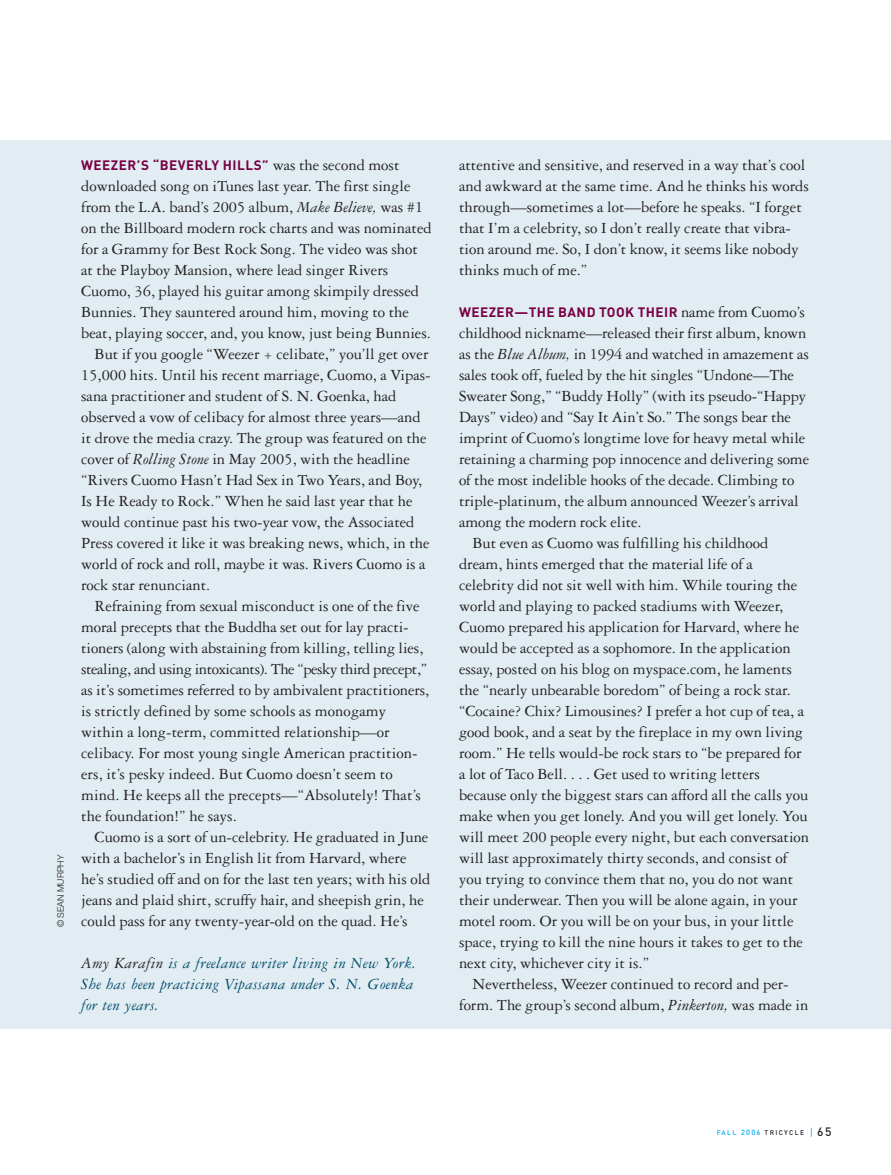
<style>
.page{position:relative;width:891px;height:1175px;background:#fff}
.page>*{position:absolute;margin:0;border:0;box-sizing:border-box;transform-origin:0 0}
.t1{font:16.5px/21px "Garamond Three";color:#231f20}
.t2{font:italic 16.5px/21px "Garamond Three";letter-spacing:.02em;color:#004b6c}
.t3{font:16.5px "Garamond Three";letter-spacing:-.025em;color:#231f20}
.t4{font:700 13.5px "DIN";letter-spacing:.035em;color:#780045}
.t5{font:300 9px "Helvetica Neue";color:#231f20}
.t6{font:500 6.75px "DIN";letter-spacing:.2em;color:#231f20}
.s1{font-family:"Garamond Three";font-weight:400;font-size:16.5px;color:#231f20}
.s2{font-style:italic}
.s3{color:#231f20}
.s4{color:#00aeef}
.s5{font-size:7.5px;color:#00aeef}
.s6{font-weight:400;font-size:10.5px;color:#00aeef}
.s7{font-size:12px}
</style>
<div class="page">
<div style="left:0;top:140px;width:891px;height:889px;background:#e1edf2"></div>
<p class="t5" style="left:58px;top:927px;width:74px;rotate:-90deg">© SEAN MURPHY</p>
<p class="t4" style="left:81px;top:160px;width:320px">WEEZER’S “BEVERLY HILLS” <span class="s1">was the second most</span></p>
<p class="t1" style="left:81px;top:177px;width:331px">downloaded song on iTunes last year. The first single</p>
<p class="t1" style="left:81px;top:198px;width:344px">from the L.A. band’s 2005 album, <span class="s2">Make Believe,</span> was #1</p>
<p class="t1" style="left:81px;top:219px;width:352px">on the Billboard modern rock charts and was nominated</p>
<p class="t1" style="left:81px;top:240px;width:338px">for a Grammy for Best Rock Song. The video was shot</p>
<p class="t1" style="left:81px;top:261px;width:309px">at the Playboy Mansion, where lead singer Rivers</p>
<p class="t1" style="left:81px;top:282px;width:339px">Cuomo, 36, played his guitar among skimpily dressed</p>
<p class="t1" style="left:81px;top:303px;width:329px">Bunnies. They sauntered around him, moving to the</p>
<p class="t1" style="left:81px;top:324px;width:351px">beat, playing soccer, and, you know, just being Bunnies.</p>
<p class="t1" style="left:95px;top:345px;width:335px">But if you google “Weezer + celibate,” you’ll get over</p>
<p class="t1" style="left:81px;top:366px;width:351px">15,000 hits. Until his recent marriage, Cuomo, a Vipas-</p>
<p class="t1" style="left:81px;top:387px;width:317px">sana practitioner and student of S. N. Goenka, had</p>
<p class="t1" style="left:81px;top:408px;width:341px">observed a vow of celibacy for almost three years—and</p>
<p class="t1" style="left:81px;top:429px;width:347px">it drove the media crazy. The group was featured on the</p>
<p class="t1" style="left:81px;top:450px;width:330px">cover of <span class="s2">Rolling Stone</span> in May 2005, with the headline</p>
<p class="t1" style="left:81px;top:471px;width:343px">“Rivers Cuomo Hasn’t Had Sex in Two Years, and Boy,</p>
<p class="t1" style="left:81px;top:492px;width:333px">Is He Ready to Rock.” When he said last year that he</p>
<p class="t1" style="left:81px;top:513px;width:335px">would continue past his two-year vow, the Associated</p>
<p class="t1" style="left:81px;top:534px;width:350px">Press covered it like it was breaking news, which, in the</p>
<p class="t1" style="left:81px;top:555px;width:346px">world of rock and roll, maybe it was. Rivers Cuomo is a</p>
<p class="t1" style="left:81px;top:576px;width:131px">rock star renunciant.</p>
<p class="t1" style="left:95px;top:597px;width:326px">Refraining from sexual misconduct is one of the five</p>
<p class="t1" style="left:81px;top:618px;width:329px">moral precepts that the Buddha set out for lay practi-</p>
<p class="t1" style="left:81px;top:639px;width:344px">tioners (along with abstaining from killing, telling lies,</p>
<p class="t3" style="left:81px;top:663px;width:348px">stealing, and using intoxicants). The “pesky third precept,”</p>
<p class="t1" style="left:81px;top:681px;width:350px">as it’s sometimes referred to by ambivalent practitioners,</p>
<p class="t1" style="left:81px;top:702px;width:307px">is strictly defined by some schools as monogamy</p>
<p class="t1" style="left:81px;top:723px;width:310px">within a long-term, committed relationship—or</p>
<p class="t1" style="left:81px;top:744px;width:338px">celibacy. For most young single American practition-</p>
<p class="t1" style="left:81px;top:765px;width:313px">ers, it’s pesky indeed. But Cuomo doesn’t seem to</p>
<p class="t1" style="left:81px;top:786px;width:341px">mind. He keeps all the precepts—“Absolutely! That’s</p>
<p class="t1" style="left:81px;top:807px;width:157px">the foundation!” he says.</p>
<p class="t1" style="left:95px;top:828px;width:335px">Cuomo is a sort of un-celebrity. He graduated in June</p>
<p class="t1" style="left:81px;top:849px;width:327px">with a bachelor’s in English lit from Harvard, where</p>
<p class="t1" style="left:81px;top:870px;width:351px">he’s studied off and on for the last ten years; with his old</p>
<p class="t1" style="left:81px;top:891px;width:344px">jeans and plaid shirt, scruffy hair, and sheepish grin, he</p>
<p class="t1" style="left:81px;top:912px;width:328px">could pass for any twenty-year-old on the quad. He’s</p>
<p class="t2" style="left:81px;top:954px;width:337px"><span class="s3">Amy Karafin</span> is a freelance writer living in New York.<br>She has been practicing Vipassana under S. N. Goenka for ten years.</p>
<p class="t1" style="left:459px;top:156px;width:351px">attentive and sensitive, and reserved in a way that’s cool and awkward at the same time. And he thinks his words through—sometimes a lot—before he speaks. “I forget that I’m a celebrity, so I don’t really create that vibra&shy;tion around me. So, I don’t know, it seems like nobody thinks much of me.”</p>
<p class="t4" style="left:459px;top:307px;width:347px">WEEZER—THE BAND TOOK THEIR <span class="s1">name from Cuomo’s</span></p>
<p class="t1" style="left:459px;top:324px;width:349px">childhood nickname—released their first album, known</p>
<p class="t1" style="left:459px;top:345px;width:352px">as the <span class="s2">Blue Album,</span> in 1994 and watched in amazement as</p>
<p class="t1" style="left:459px;top:366px;width:336px">sales took off, fueled by the hit singles “Undone—The</p>
<p class="t1" style="left:459px;top:387px;width:349px">Sweater Song,” “Buddy Holly” (with its pseudo-“Happy</p>
<p class="t1" style="left:459px;top:408px;width:333px">Days” video) and “Say It Ain’t So.” The songs bear the</p>
<p class="t1" style="left:459px;top:429px;width:348px">imprint of Cuomo’s longtime love for heavy metal while</p>
<p class="t1" style="left:459px;top:450px;width:352px">retaining a charming pop innocence and delivering some</p>
<p class="t1" style="left:459px;top:471px;width:337px">of the most indelible hooks of the decade. Climbing to</p>
<p class="t1" style="left:459px;top:492px;width:341px">triple-platinum, the album announced Weezer’s arrival</p>
<p class="t1" style="left:459px;top:513px;width:184px">among the modern rock elite.</p>
<p class="t1" style="left:473px;top:534px;width:297px">But even as Cuomo was fulfilling his childhood</p>
<p class="t1" style="left:459px;top:555px;width:295px">dream, hints emerged that the material life of a</p>
<p class="t1" style="left:459px;top:576px;width:340px">celebrity did not sit well with him. While touring the</p>
<p class="t1" style="left:459px;top:597px;width:326px">world and playing to packed stadiums with Weezer,</p>
<p class="t1" style="left:459px;top:618px;width:342px">Cuomo prepared his application for Harvard, where he</p>
<p class="t1" style="left:459px;top:639px;width:333px">would be accepted as a sophomore. In the application</p>
<p class="t1" style="left:459px;top:660px;width:335px">essay, posted on his blog on myspace.com, he laments</p>
<p class="t1" style="left:459px;top:681px;width:333px">the “nearly unbearable boredom” of being a rock star.</p>
<p class="t1" style="left:459px;top:702px;width:347px">“Cocaine? Chix? Limousines? I prefer a hot cup of tea, a</p>
<p class="t1" style="left:459px;top:723px;width:346px">good book, and a seat by the fireplace in my own living</p>
<p class="t1" style="left:459px;top:744px;width:344px">room.” He tells would-be rock stars to “be prepared for</p>
<p class="t1" style="left:459px;top:765px;width:302px">a lot of Taco Bell. . . . Get used to writing letters</p>
<p class="t1" style="left:459px;top:786px;width:351px">because only the biggest stars can afford all the calls you</p>
<p class="t1" style="left:459px;top:807px;width:350px">make when you get lonely. And you will get lonely. You</p>
<p class="t1" style="left:459px;top:828px;width:352px">will meet 200 people every night, but each conversation</p>
<p class="t1" style="left:459px;top:849px;width:330px">will last approximately thirty seconds, and consist of</p>
<p class="t1" style="left:459px;top:870px;width:336px">you trying to convince them that no, you do not want</p>
<p class="t1" style="left:459px;top:891px;width:340px">their underwear. Then you will be alone again, in your</p>
<p class="t1" style="left:459px;top:912px;width:336px">motel room. Or you will be on your bus, in your little</p>
<p class="t1" style="left:459px;top:933px;width:345px">space, trying to kill the nine hours it takes to get to the</p>
<p class="t1" style="left:459px;top:954px;width:192px">next city, whichever city it is.”</p>
<p class="t1" style="left:473px;top:975px;width:318px">Nevertheless, Weezer continued to record and per-</p>
<p class="t1" style="left:459px;top:996px;width:351px">form. The group’s second album, <span class="s2">Pinkerton,</span> was made in</p>
<p class="t6" style="left:717px;top:1130px;width:116px"><span class="s4">FALL</span> <span class="s5">2006</span> TRICYCLE <span class="s6">|</span> <span class="s7">65</span></p>
</div>
